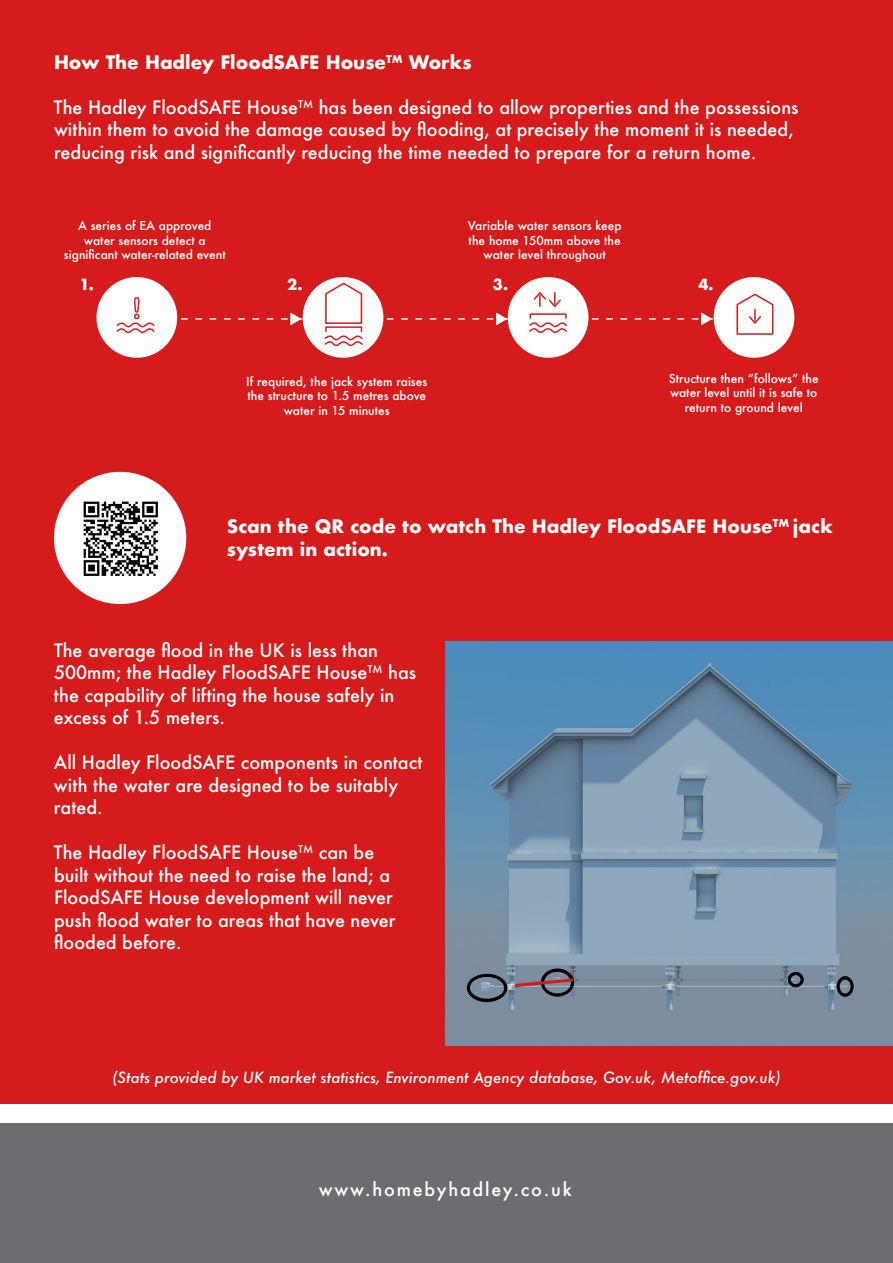
<style>
.page{position:relative;width:893px;height:1263px;background:#fff}
.page>*{position:absolute;margin:0;border:0;box-sizing:border-box;transform-origin:0 0}
.t1{font:500 18px/22.5px "Futura";color:#fff}
.t2{font:700 18px/22.5px "Futura";color:#fff}
.t3{font:500 18px "Futura";letter-spacing:.1em;color:#fff}
.t4{font:italic 500 15px "Futura";color:#fff}
.t5{font:700 15px "Futura";color:#fff}
.t6{font:500 12px/14.4px "Futura";color:#fff;text-align:center}
</style>
<div class="page">
<div style="left:0;top:0;width:893px;height:1103px;background:#d51b1c"></div>
<div style="left:0;top:1123px;width:893px;height:140px;background:#6c6d70"></div>
<div style="left:54px;top:472px;width:132px;height:132px;background:#fff;border-radius:50%"></div>
<img style="left:83px;top:501px;width:75px;height:75px">
<img style="left:445px;top:642px;width:448px;height:403px">
<svg style="left:182px;top:313px;width:120px;height:12px"></svg>
<svg style="left:387px;top:312px;width:120px;height:13px"></svg>
<svg style="left:592px;top:312px;width:120px;height:13px"></svg>
<div style="left:96px;top:277px;width:81px;height:81px;background:#fff;border-radius:50%"></div>
<svg style="left:116px;top:277px;width:39px;height:57px"></svg>
<div style="left:303px;top:277px;width:80px;height:81px;background:#fff;border-radius:50%"></div>
<svg style="left:324px;top:282px;width:39px;height:65px"></svg>
<div style="left:508px;top:277px;width:80px;height:81px;background:#fff;border-radius:50%"></div>
<svg style="left:529px;top:292px;width:38px;height:41px"></svg>
<div style="left:714px;top:277px;width:80px;height:81px;background:#fff;border-radius:50%"></div>
<svg style="left:736px;top:293px;width:38px;height:42px"></svg>
<div style="left:467px;top:974px;width:40px;height:28px;border:3px solid #000;border-radius:50%"></div>
<div style="left:541px;top:968px;width:33px;height:28px;border:3px solid #000;border-radius:50%"></div>
<div style="left:788px;top:972px;width:16px;height:15px;border:3px solid #000;border-radius:50%"></div>
<div style="left:837px;top:976px;width:17px;height:20px;border:3px solid #000;border-radius:50%"></div>
<svg style="left:513px;top:977px;width:62px;height:12px"></svg>
<p class="t2" style="left:54px;top:51px;width:419px">How The Hadley FloodSAFE House<sup>TM</sup> Works</p>
<p class="t1" style="left:54px;top:96px;width:746px">The Hadley FloodSAFE House<sup>TM</sup> has been designed to allow properties and the possessions within them to avoid the damage caused by flooding, at precisely the moment it is needed, reducing risk and significantly reducing the time needed to prepare for a return home.</p>
<p class="t6" style="left:64px;top:218px;width:163px">A series of EA approved water sensors detect a significant water-related event</p>
<p class="t6" style="left:468px;top:218px;width:155px">Variable water sensors keep the home 150mm above the water level throughout</p>
<p class="t5" style="left:79px;top:273px;width:16px">1.</p>
<p class="t5" style="left:287px;top:273px;width:17px">2.</p>
<p class="t5" style="left:493px;top:273px;width:17px">3.</p>
<p class="t5" style="left:698px;top:273px;width:17px">4.</p>
<p class="t6" style="left:246px;top:374px;width:183px">If required, the jack system raises the structure to 1.5 metres above water in 15 minutes</p>
<p class="t6" style="left:669px;top:371px;width:152px">Structure then “follows” the water level until it is safe to return to ground level</p>
<p class="t2" style="left:227px;top:515px;width:607px">Scan the QR code to watch The Hadley FloodSAFE House<sup>TM</sup> jack system in action.</p>
<p class="t1" style="left:54px;top:638px;width:364px">The average flood in the UK is less than 500mm; the Hadley FloodSAFE House<sup>TM</sup> has the capability of lifting the house safely in excess of 1.5 meters.</p>
<p class="t1" style="left:54px;top:751px;width:370px">All Hadley FloodSAFE components in contact with the water are designed to be suitably rated.</p>
<p class="t1" style="left:54px;top:841px;width:343px">The Hadley FloodSAFE House<sup>TM</sup> can be built without the need to raise the land; a FloodSAFE House development will never push flood water to areas that have never flooded before.</p>
<p class="t4" style="left:112px;top:1066px;width:670px">(Stats provided by UK market statistics, Environment Agency database, Gov.uk, Metoffice.gov.uk)</p>
<p class="t3" style="left:319px;top:1177px;width:254px">www.homebyhadley.co.uk</p>
</div>
